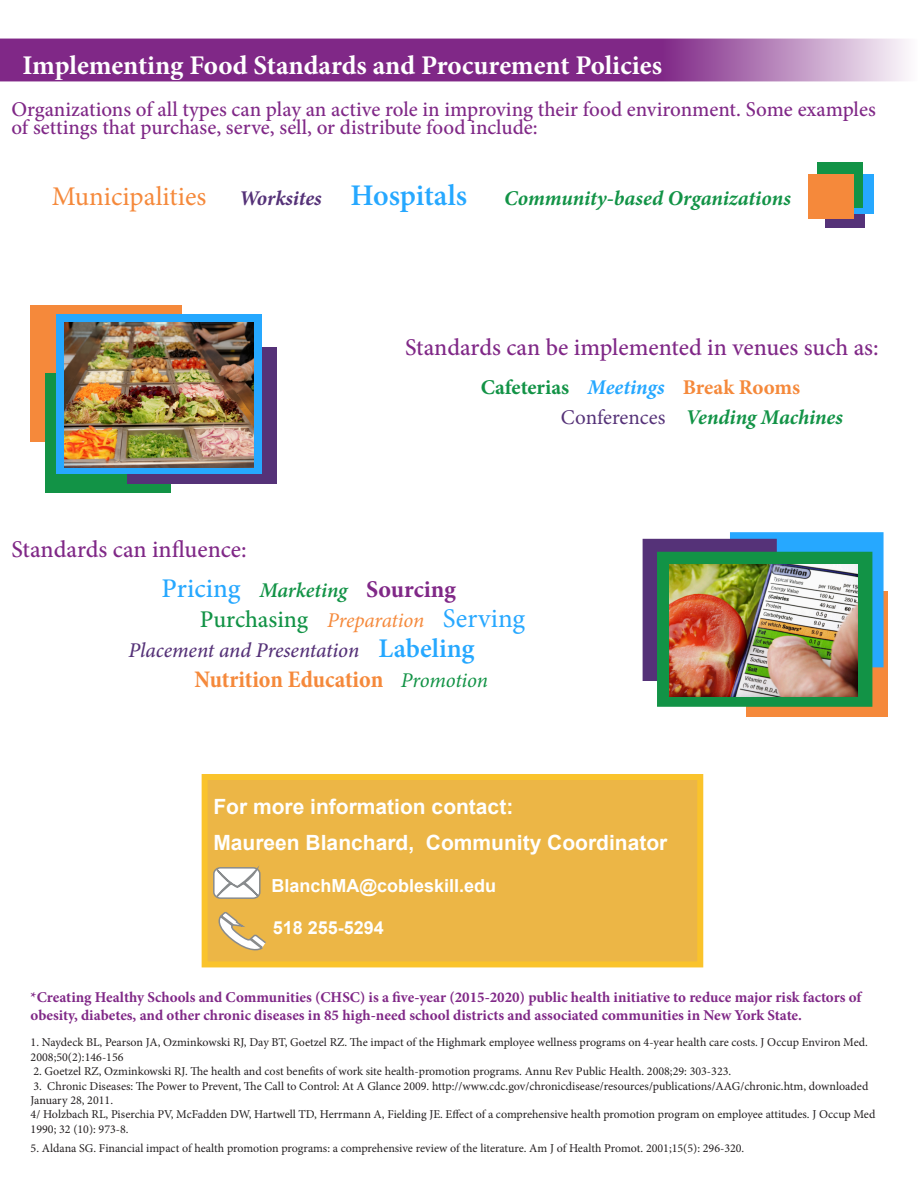
<style>
.page{position:relative;width:918px;height:1188px;background:#fff}
.page>*{position:absolute;margin:0;border:0;box-sizing:border-box;transform-origin:0 0}
.t1{font:700 27px "Minion Pro";letter-spacing:-.005em;color:#fff}
.t2{font:27px "Minion Pro";color:#f5893b}
.t3{font:500 24px "Minion Pro";letter-spacing:-.005em;color:#802887}
.t4{font:700 condensed 24px "Minion Pro";letter-spacing:-.005em;color:#f5893b}
.t5{font:500 21px/18px "Minion Pro";color:#802887}
.t6{font:700 21px "Arial";color:#fff}
.t7{font:italic 700 21px "Minion Pro";letter-spacing:-.005em;color:#129346}
.t8{font:italic 500 21px "Minion Pro";letter-spacing:-.005em;color:#553278}
.t9{font:700 21px "Minion Pro";color:#129346}
.t10{font:italic 21px "Minion Pro";letter-spacing:-.01em;color:#f5893b}
.t11{font:italic 600 21px "Minion Pro";letter-spacing:-.005em;color:#129346}
.t12{font:italic 700 21px "Minion Pro";letter-spacing:-.005em;color:#553278}
.t13{font:700 18px "Arial";color:#fff}
.t14{font:700 15px/18px "Minion Pro";color:#802887}
.t15{font:12px/14.4px "Minion Pro";color:#231f20}
.s1{font-weight:600;font-style:normal;font-size:30px;color:#26a8ff}
.s2{font-style:italic;color:#26a8ff}
.s3{color:#f5893b}
.s4{font-weight:400;font-style:normal;color:#553278}
.s5{font-weight:500;font-style:normal;font-size:27px;color:#26a8ff}
.s6{font-weight:700;font-style:normal;font-size:24px;color:#802887}
.s7{font-weight:500;font-style:normal;font-size:24px;color:#129346}
.s8{font-style:normal;font-size:27px;color:#27a8ff}
.s9{font-weight:600;font-style:normal;font-size:27px;color:#26a8ff}
.s10{font-weight:400;font-style:italic;font-stretch:normal;font-size:21px;color:#129346}
</style>
<div class="page">
<div style="left:746px;top:591px;width:141px;height:126px;background:#f5893b"></div>
<svg style="left:0;top:39px;width:908px;height:42px;background:#904396"></svg>
<div style="left:730px;top:532px;width:154px;height:135px;background:#26a8ff;border:2px solid #26a8ff"></div>
<div style="left:643px;top:539px;width:134px;height:142px;background:#553278"></div>
<div style="left:657px;top:552px;width:215px;height:155px;background:#129346"></div>
<img style="left:669px;top:565px;width:189px;height:132px">
<div style="left:30px;top:305px;width:151px;height:137px;background:#f5893b"></div>
<div style="left:45px;top:374px;width:126px;height:119px;background:#129346"></div>
<div style="left:127px;top:348px;width:150px;height:136px;background:#553278"></div>
<div style="left:56px;top:314px;width:206px;height:160px;background:#26a8ff"></div>
<div style="left:826px;top:188px;width:39px;height:39px;background:#553278"></div>
<div style="left:843px;top:174px;width:31px;height:39px;background:#26a8ff"></div>
<div style="left:817px;top:163px;width:45px;height:45px;background:#129346"></div>
<div style="left:808px;top:174px;width:45px;height:45px;background:#f5893b"></div>
<img style="left:65px;top:323px;width:188px;height:145px">
<div style="left:205px;top:777px;width:495px;height:187px;background:#ecb646"></div>
<div style="left:202px;top:774px;width:501px;height:193px;border:6px solid #fac32b"></div>
<div style="left:213px;top:867px;width:48px;height:32px;border:2px solid #888b8d;border-radius:6px"></div>
<svg style="left:216px;top:869px;width:43px;height:30px"></svg>
<svg style="left:218px;top:912px;width:48px;height:39px"></svg>
<h1 class="t1" style="left:22px;top:47px;width:641px">Implementing Food Standards and Procurement Policies</h1>
<p class="t5" style="left:11px;top:100px;width:866px">Organizations of all types can play an active role in improving their food environment. Some examples of settings that purchase, serve, sell, or distribute food include:</p>
<p class="t2" style="left:52px;top:179px;width:156px">Municipalities</p>
<p class="t12" style="left:239px;top:184px;width:230px">Worksites <span class="s1">Hospitals</span></p>
<p class="t7" style="left:504px;top:184px;width:288px">Community-based Organizations</p>
<p class="t3" style="left:405px;top:331px;width:475px">Standards can be implemented in venues such as:</p>
<p class="t3" style="left:11px;top:533px;width:237px">Standards can influence:</p>
<p class="t9" style="left:481px;top:372px;width:321px">Cafeterias <span class="s2">Meetings</span> <span class="s3">Break Rooms</span></p>
<p class="t7" style="left:561px;top:402px;width:283px"><span class="s4">Conferences</span> Vending Machines</p>
<p class="t11" style="left:162px;top:575px;width:296px"><span class="s5">Pricing</span> Marketing <span class="s6">Sourcing</span></p>
<p class="t10" style="left:200px;top:606px;width:327px"><span class="s7">Purchasing</span> Preparation <span class="s8">Serving</span></p>
<p class="t8" style="left:129px;top:636px;width:348px">Placement and Presentation <span class="s9">Labeling</span></p>
<p class="t4" style="left:195px;top:663px;width:295px">Nutrition Education <span class="s10">Promotion</span></p>
<p class="t6" style="left:213px;top:793px;width:301px">For more information contact:</p>
<p class="t6" style="left:213px;top:829px;width:455px">Maureen Blanchard, Community Coordinator</p>
<p class="t13" style="left:272px;top:874px;width:226px">BlanchMA@cobleskill.edu</p>
<p class="t13" style="left:273px;top:916px;width:113px">518 255-5294</p>
<p class="t14" style="left:31px;top:988px;width:832px">*Creating Healthy Schools and Communities (CHSC) is a five-year (2015-2020) public health initiative to reduce major risk factors of obesity, diabetes, and other chronic diseases in 85 high-need school districts and associated communities in New York State.</p>
<p class="t15" style="left:31px;top:1035px;width:839px">1. Naydeck BL, Pearson JA, Ozminkowski RJ, Day BT, Goetzel RZ. The impact of the Highmark employee wellness programs on 4-year health care costs. J Occup Environ Med.<br>2008;50(2):146-156</p>
<p class="t15" style="left:33px;top:1064px;width:699px">2. Goetzel RZ, Ozminkowski RJ. The health and cost benefits of work site health-promotion programs. Annu Rev Public Health. 2008;29: 303-323.</p>
<p class="t15" style="left:31px;top:1079px;width:839px">3. Chronic Diseases: The Power to Prevent, The Call to Control: At A Glance 2009. http://www.cdc.gov/chronicdisease/resources/publications/AAG/chronic.htm, downloaded<br>January 28, 2011.</p>
<p class="t15" style="left:31px;top:1107px;width:846px">4/ Holzbach RL, Piserchia PV, McFadden DW, Hartwell TD, Herrmann A, Fielding JE. Effect of a comprehensive health promotion program on employee attitudes. J Occup Med<br>1990; 32 (10): 973-8.</p>
<p class="t15" style="left:31px;top:1141px;width:715px">5. Aldana SG. Financial impact of health promotion programs: a comprehensive review of the literature. Am J of Health Promot. 2001;15(5): 296-320.</p>
</div>
